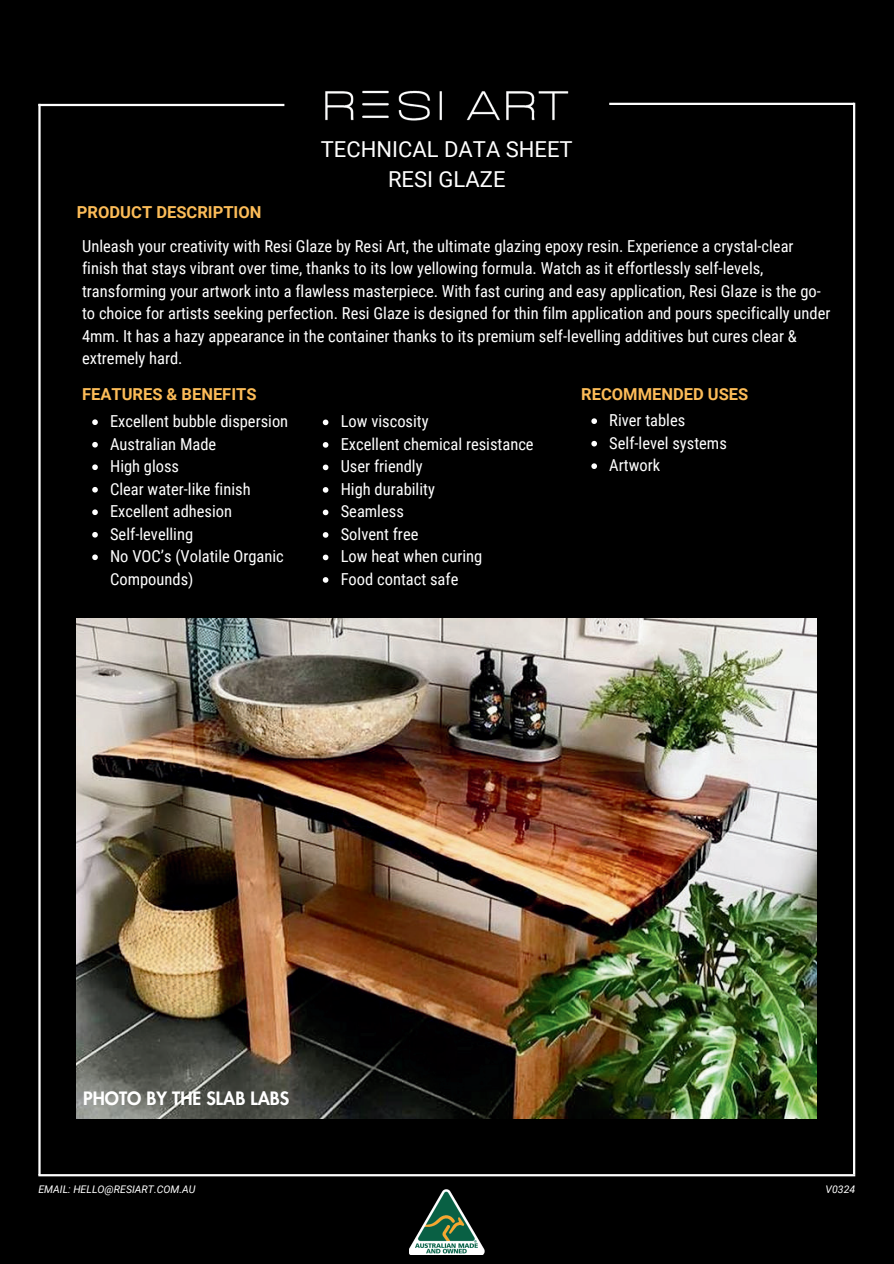
<style>
.page{position:relative;width:894px;height:1264px;background:#fff}
.page>*{position:absolute;margin:0;border:0;box-sizing:border-box;transform-origin:0 0}
.t1{font:22.05px/30.3px "Roboto";color:#fff;text-align:center}
.t2{font:800 18px "Futura LT Pro";color:#fff}
.t3{font:16.5px/22.5px "Roboto Condensed";color:#fff}
.t4{font:700 16.5px "Roboto";color:#fcbc58}
.t5{font:italic 10.5px "Roboto";color:#fff}
</style>
<div class="page">
<div style="left:0;top:0;width:893px;height:1263px;background:#000"></div>
<img style="left:325px;top:90px;width:244px;height:31px">
<hr style="left:38px;top:104px;width:246px;height:2px;background:#fff">
<hr style="left:609px;top:103px;width:244px;height:2px;background:#fff">
<hr style="left:852px;top:103px;width:3px;height:1071px;background:#fff">
<hr style="left:38px;top:1174px;width:817px;height:2px;background:#fff">
<hr style="left:38px;top:104px;width:3px;height:1071px;background:#fff">
<img style="left:77px;top:618px;width:739px;height:500px">
<img style="left:409px;top:1189px;width:75px;height:65px">
<svg style="left:591px;top:418px;width:6px;height:6px"></svg>
<svg style="left:591px;top:441px;width:6px;height:5px"></svg>
<svg style="left:591px;top:463px;width:6px;height:6px"></svg>
<svg style="left:92px;top:419px;width:6px;height:6px"></svg>
<svg style="left:92px;top:442px;width:6px;height:5px"></svg>
<svg style="left:92px;top:464px;width:6px;height:6px"></svg>
<svg style="left:92px;top:487px;width:6px;height:5px"></svg>
<svg style="left:92px;top:509px;width:6px;height:6px"></svg>
<svg style="left:92px;top:532px;width:6px;height:5px"></svg>
<svg style="left:92px;top:554px;width:6px;height:6px"></svg>
<svg style="left:323px;top:419px;width:5px;height:6px"></svg>
<svg style="left:323px;top:442px;width:5px;height:5px"></svg>
<svg style="left:323px;top:464px;width:5px;height:6px"></svg>
<svg style="left:323px;top:487px;width:5px;height:5px"></svg>
<svg style="left:323px;top:509px;width:5px;height:6px"></svg>
<svg style="left:323px;top:532px;width:5px;height:5px"></svg>
<svg style="left:323px;top:554px;width:5px;height:6px"></svg>
<svg style="left:323px;top:577px;width:5px;height:5px"></svg>
<h1 class="t1" style="left:321px;top:133px;width:253px">TECHNICAL DATA SHEET<br>RESI GLAZE</h1>
<p class="t4" style="left:77px;top:201px;width:186px">PRODUCT DESCRIPTION</p>
<p class="t3" style="left:82px;top:234px;width:749px">Unleash your creativity with Resi Glaze by Resi Art, the ultimate glazing epoxy resin. Experience a crystal-clear finish that stays vibrant over time, thanks to its low yellowing formula. Watch as it effortlessly self-levels, transforming your artwork into a flawless masterpiece. With fast curing and easy application, Resi Glaze is the go&shy;to choice for artists seeking perfection. Resi Glaze is designed for thin film application and pours specifically under 4mm. It has a hazy appearance in the container thanks to its premium self-levelling additives but cures clear &amp; extremely hard.</p>
<p class="t4" style="left:82px;top:382px;width:176px">FEATURES &amp; BENEFITS</p>
<p class="t3" style="left:110px;top:409px;width:179px">Excellent bubble dispersion<br>Australian Made<br>High gloss<br>Clear water-like finish<br>Excellent adhesion<br>Self-levelling<br>No VOC’s (Volatile Organic<br>Compounds)</p>
<p class="t3" style="left:340px;top:409px;width:194px">Low viscosity<br>Excellent chemical resistance<br>User friendly<br>High durability<br>Seamless<br>Solvent free<br>Low heat when curing<br>Food contact safe</p>
<p class="t4" style="left:581px;top:382px;width:168px">RECOMMENDED USES</p>
<p class="t3" style="left:609px;top:408px;width:119px">River tables<br>Self-level systems<br>Artwork</p>
<p class="t2" style="left:83px;top:1084px;width:207px">PHOTO BY THE SLAB LABS</p>
<p class="t5" style="left:38px;top:1181px;width:159px">EMAIL: HELLO@RESIART.COM.AU</p>
<p class="t5" style="left:825px;top:1181px;width:31px">V0324</p>
</div>
